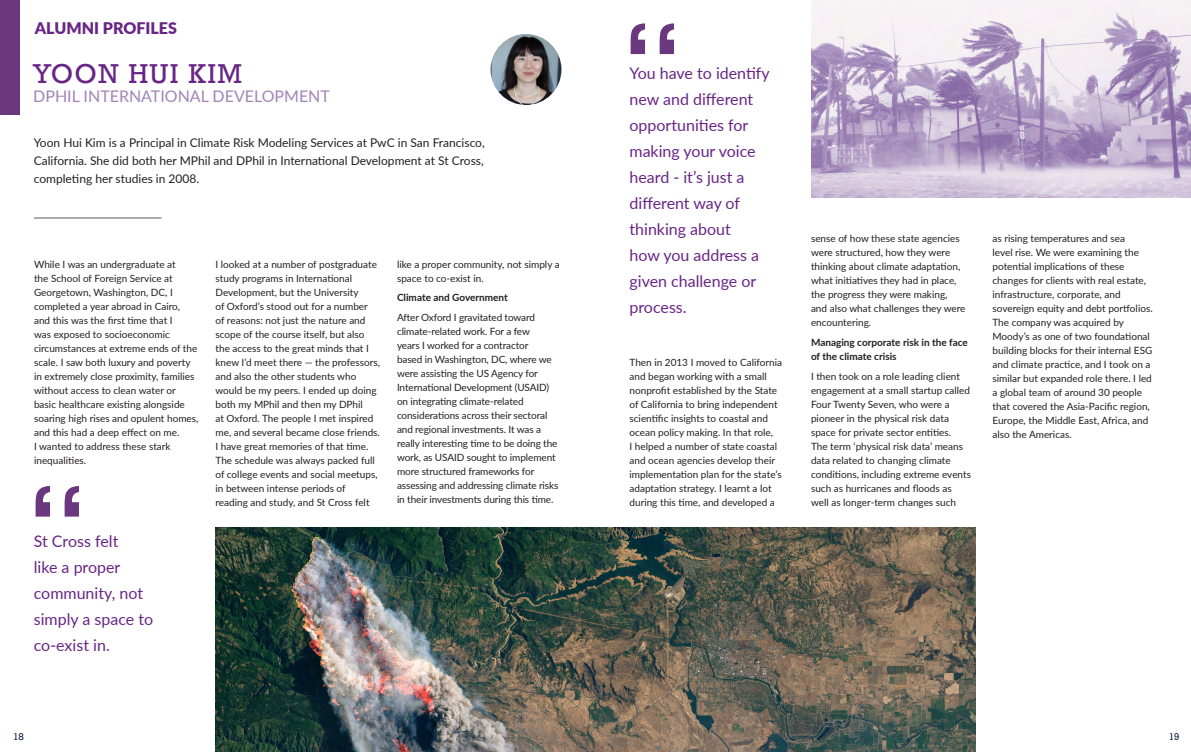
<style>
.page{position:relative;width:1191px;height:752px;background:#fff}
.page>*{position:absolute;margin:0;border:0;box-sizing:border-box;transform-origin:0 0}
.HEADER_Blue{font:120px "Rockwell";color:#6b377f}
.HEADER_purple{font:28px "Rockwell";letter-spacing:.05em;color:#682586}
.Large_quote{font:16px/26px "Lato";color:#682586}
.Large_quote-2{font:16px "Lato";color:#a383b8}
.Large_quote-3{font:900 16px "Lato";color:#682586}
.First_paragraph{font:12px/18px "Lato";color:#231f20;text-align:justify}
.Body_Copy{font:10px/14px "Lato";color:#231f20}
.Body_Copy-2{font:700 10px/14px "Lato";color:#231f20}
.t1{font:10px "Rockwell";color:#091e40}
</style>
<div class="page">
<img style="left:215px;top:527px;width:760px;height:224px">
<hr style="left:34px;top:217px;width:128px;height:1px;background:#57585a">
<div style="left:0;top:0;width:20px;height:114px;background:#6b377f"></div>
<img style="left:490px;top:34px;width:71px;height:71px;border-radius:35px">
<img style="left:811px;top:0;width:380px;height:198px">
<p class="Large_quote-3" style="left:35px;top:17px;width:143px">ALUMNI PROFILES</p>
<p class="HEADER_purple" style="left:33px;top:58px;width:210px">YOON HUI KIM</p>
<p class="Large_quote-2" style="left:33px;top:85px;width:298px">DPHIL INTERNATIONAL DEVELOPMENT</p>
<p class="First_paragraph" style="left:34px;top:133px;width:452px">Yoon Hui Kim is a Principal in Climate Risk Modeling Services at PwC in San Francisco, California. She did both her MPhil and DPhil in International Development at St Cross, completing her studies in 2008.</p>
<p class="Body_Copy" style="left:34px;top:256px;width:166px">While I was an undergraduate at<br>the School of Foreign Service at<br>Georgetown, Washington, DC, I completed a year abroad in Cairo, and this was the first time that I<br>was exposed to socioeconomic circumstances at extreme ends of the scale. I saw both luxury and poverty in extremely close proximity, families without access to clean water or basic healthcare existing alongside soaring high rises and opulent homes, and this had a deep effect on me.<br>I wanted to address these stark inequalities.</p>
<p class="Body_Copy" style="left:215px;top:256px;width:166px">I looked at a number of postgraduate study programs in International Development, but the University<br>of Oxford’s stood out for a number<br>of reasons: not just the nature and scope of the course itself, but also the access to the great minds that I knew I’d meet there — the professors, and also the other students who would be my peers. I ended up doing both my MPhil and then my DPhil<br>at Oxford. The people I met inspired me, and several became close friends.<br>I have great memories of that time.<br>The schedule was always packed full of college events and social meetups, in between intense periods of reading and study, and St Cross felt</p>
<p class="Body_Copy" style="left:397px;top:256px;width:164px">like a proper community, not simply a space to co-exist in.</p>
<p class="Body_Copy-2" style="left:397px;top:290px;width:112px">Climate and Government</p>
<p class="Body_Copy" style="left:397px;top:310px;width:163px">After Oxford I gravitated toward climate-related work. For a few<br>years I worked for a contractor<br>based in Washington, DC, where we were assisting the US Agency for International Development (USAID) on integrating climate-related considerations across their sectoral and regional investments. It was a really interesting time to be doing the work, as USAID sought to implement more structured frameworks for assessing and addressing climate risks in their investments during this time.</p>
<p class="HEADER_Blue" style="left:26px;top:457px;width:64px">“</p>
<p class="Large_quote" style="left:34px;top:527px;width:121px">St Cross felt<br>like a proper community, not simply a space to co-exist in.</p>
<p class="HEADER_Blue" style="left:621px;top:-5px;width:64px">“</p>
<p class="Large_quote" style="left:629px;top:60px;width:142px">You have to identify new and different opportunities for making your voice heard - it’s just a different way of thinking about<br>how you address a given challenge or process.</p>
<p class="Body_Copy" style="left:629px;top:354px;width:154px">Then in 2013 I moved to California and began working with a small nonprofit established by the State of California to bring independent scientific insights to coastal and ocean policy making. In that role,<br>I helped a number of state coastal and ocean agencies develop their implementation plan for the state’s adaptation strategy. I learnt a lot during this time, and developed a</p>
<p class="Body_Copy" style="left:811px;top:231px;width:156px">sense of how these state agencies were structured, how they were thinking about climate adaptation, what initiatives they had in place, the progress they were making, and also what challenges they were encountering.</p>
<p class="Body_Copy-2" style="left:811px;top:335px;width:158px">Managing corporate risk in the face of the climate crisis</p>
<p class="Body_Copy" style="left:811px;top:368px;width:161px">I then took on a role leading client engagement at a small startup called Four Twenty Seven, who were a pioneer in the physical risk data space for private sector entities.<br>The term ‘physical risk data’ means data related to changing climate conditions, including extreme events such as hurricanes and floods as well as longer-term changes such</p>
<p class="Body_Copy" style="left:992px;top:231px;width:162px">as rising temperatures and sea<br>level rise. We were examining the potential implications of these changes for clients with real estate, infrastructure, corporate, and sovereign equity and debt portfolios.<br>The company was acquired by Moody’s as one of two foundational building blocks for their internal ESG and climate practice, and I took on a similar but expanded role there. I led a global team of around 30 people that covered the Asia-Pacific region, Europe, the Middle East, Africa, and also the Americas.</p>
<p class="t1" style="left:13px;top:730px;width:12px">18</p>
<p class="t1" style="left:1168px;top:730px;width:12px">19</p>
</div>
